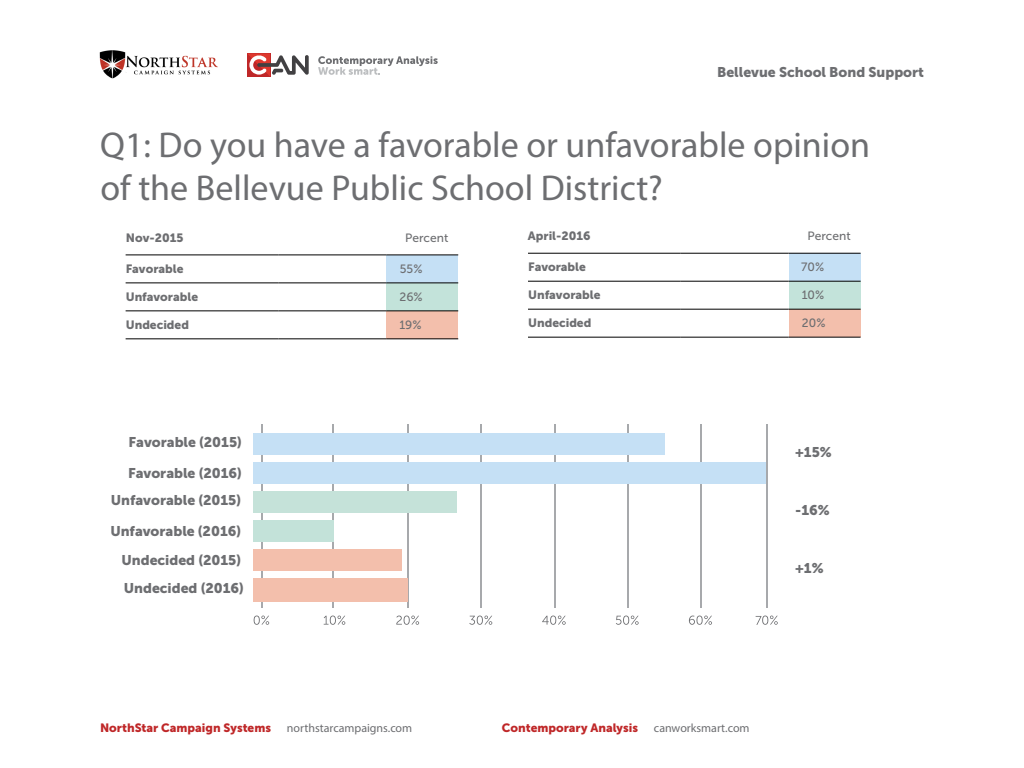
<style>
.page{position:relative;width:1024px;height:768px;background:#fff}
.page>*{position:absolute;margin:0;border:0;box-sizing:border-box;transform-origin:0 0}
.t1{font:36px/43.2px "Myriad Pro";color:#6d6e71}
.t2{font:14px/28.8px "Museo Sans 900";color:#6d6e71;text-align:right}
.t3{font:12px "Museo Sans 900";color:#6d6e71}
.t4{font:12px "Museo Sans 900";color:#bf2728}
.t5{font:12px "Myriad Pro";color:#6d6e71}
.t6{font:12px "Museo Sans 500";color:#6d6e71}
</style>
<div class="page">
<svg style="left:247px;top:53px;width:62px;height:24px"></svg>
<svg style="left:318px;top:56px;width:120px;height:19px"></svg>
<img style="left:99px;top:50px;width:119px;height:29px">
<div style="left:386px;top:255px;width:72px;height:28px;background:#c5e0f5"></div>
<div style="left:386px;top:283px;width:72px;height:28px;background:#c3e3da"></div>
<div style="left:386px;top:311px;width:72px;height:28px;background:#f3bfac"></div>
<hr style="left:126px;top:255px;width:152px;height:1px;background:#000">
<hr style="left:278px;top:255px;width:108px;height:1px;background:#000">
<hr style="left:386px;top:255px;width:72px;height:1px;background:#000">
<hr style="left:126px;top:283px;width:152px;height:1px;background:#000">
<hr style="left:278px;top:283px;width:108px;height:1px;background:#000">
<hr style="left:386px;top:283px;width:72px;height:1px;background:#000">
<hr style="left:126px;top:311px;width:152px;height:1px;background:#000">
<hr style="left:278px;top:311px;width:108px;height:1px;background:#000">
<hr style="left:386px;top:311px;width:72px;height:1px;background:#000">
<hr style="left:126px;top:339px;width:152px;height:1px;background:#000">
<hr style="left:278px;top:339px;width:108px;height:1px;background:#000">
<hr style="left:386px;top:339px;width:72px;height:1px;background:#000">
<div style="left:789px;top:253px;width:72px;height:28px;background:#c5e0f5"></div>
<div style="left:789px;top:281px;width:72px;height:28px;background:#c3e3da"></div>
<div style="left:789px;top:309px;width:72px;height:28px;background:#f3bfac"></div>
<hr style="left:528px;top:253px;width:153px;height:1px;background:#000">
<hr style="left:681px;top:253px;width:108px;height:1px;background:#000">
<hr style="left:789px;top:253px;width:72px;height:1px;background:#000">
<hr style="left:528px;top:281px;width:153px;height:1px;background:#000">
<hr style="left:681px;top:281px;width:108px;height:1px;background:#000">
<hr style="left:789px;top:281px;width:72px;height:1px;background:#000">
<hr style="left:528px;top:309px;width:153px;height:1px;background:#000">
<hr style="left:681px;top:309px;width:108px;height:1px;background:#000">
<hr style="left:789px;top:309px;width:72px;height:1px;background:#000">
<hr style="left:528px;top:337px;width:153px;height:1px;background:#000">
<hr style="left:681px;top:337px;width:108px;height:1px;background:#000">
<hr style="left:789px;top:337px;width:72px;height:1px;background:#000">
<hr style="left:332px;top:424px;width:2px;height:184px;background:#a7a9ac">
<hr style="left:261px;top:424px;width:2px;height:184px;background:#a7a9ac">
<hr style="left:407px;top:424px;width:2px;height:184px;background:#a7a9ac">
<hr style="left:480px;top:424px;width:2px;height:184px;background:#a7a9ac">
<hr style="left:554px;top:424px;width:2px;height:184px;background:#a7a9ac">
<hr style="left:627px;top:424px;width:2px;height:184px;background:#a7a9ac">
<hr style="left:700px;top:424px;width:2px;height:184px;background:#a7a9ac">
<svg style="left:254px;top:616px;width:15px;height:9px"></svg>
<svg style="left:324px;top:616px;width:21px;height:9px"></svg>
<svg style="left:396px;top:616px;width:23px;height:9px"></svg>
<svg style="left:469px;top:616px;width:23px;height:9px"></svg>
<svg style="left:542px;top:616px;width:24px;height:9px"></svg>
<svg style="left:616px;top:616px;width:23px;height:9px"></svg>
<svg style="left:689px;top:616px;width:23px;height:9px"></svg>
<hr style="left:766px;top:424px;width:2px;height:184px;background:#a7a9ac">
<svg style="left:756px;top:616px;width:22px;height:9px"></svg>
<div style="left:253px;top:462px;width:513px;height:22px;background:#c5e0f5"></div>
<div style="left:253px;top:433px;width:412px;height:22px;background:#c5e0f5"></div>
<div style="left:253px;top:491px;width:203px;height:22px;background:#c5e2d9"></div>
<div style="left:253px;top:520px;width:81px;height:21px;background:#c3e2d9"></div>
<div style="left:253px;top:549px;width:149px;height:22px;background:#f3bfac"></div>
<div style="left:253px;top:578px;width:155px;height:24px;background:#f3bfac"></div>
<p class="t2" style="left:717px;top:57px;width:208px">Bellevue School Bond Support</p>
<h1 class="t1" style="left:100px;top:122px;width:771px">Q1: Do you have a favorable or unfavorable opinion of the Bellevue Public School District?</h1>
<p class="t3" style="left:126px;top:231px;width:59px">Nov-2015</p>
<p class="t6" style="left:405px;top:231px;width:45px">Percent</p>
<p class="t3" style="left:126px;top:262px;width:59px">Favorable</p>
<p class="t6" style="left:400px;top:262px;width:24px">55%</p>
<p class="t3" style="left:126px;top:290px;width:74px">Unfavorable</p>
<p class="t6" style="left:400px;top:290px;width:25px">26%</p>
<p class="t3" style="left:126px;top:318px;width:65px">Undecided</p>
<p class="t6" style="left:399px;top:318px;width:24px">19%</p>
<p class="t3" style="left:528px;top:229px;width:64px">April-2016</p>
<p class="t6" style="left:808px;top:229px;width:45px">Percent</p>
<p class="t3" style="left:528px;top:260px;width:59px">Favorable</p>
<p class="t6" style="left:801px;top:261px;width:24px">70%</p>
<p class="t3" style="left:528px;top:288px;width:74px">Unfavorable</p>
<p class="t6" style="left:802px;top:289px;width:24px">10%</p>
<p class="t3" style="left:528px;top:316px;width:65px">Undecided</p>
<p class="t6" style="left:802px;top:316px;width:25px">20%</p>
<p class="t2" style="left:129px;top:427px;width:115px">Favorable (2015)</p>
<p class="t2" style="left:111px;top:460px;width:133px;line-height:27.2px">Favorable (2016)<br>Unfavorable (2015)</p>
<p class="t2" style="left:121px;top:516px;width:124px;text-align:left;text-indent:-11px">Unfavorable (2016)<br>Undecided (2015)<br>Undecided (2016)</p>
<p class="t2" style="left:795px;top:438px;width:38px">+15%</p>
<p class="t2" style="left:795px;top:495px;width:36px">-16%</p>
<p class="t2" style="left:795px;top:554px;width:30px">+1%</p>
<p class="t4" style="left:100px;top:721px;width:173px">NorthStar Campaign Systems</p>
<p class="t5" style="left:287px;top:721px;width:127px">northstarcampaigns.com</p>
<p class="t4" style="left:502px;top:721px;width:138px">Contemporary Analysis</p>
<p class="t5" style="left:654px;top:721px;width:97px">canworksmart.com</p>
</div>
